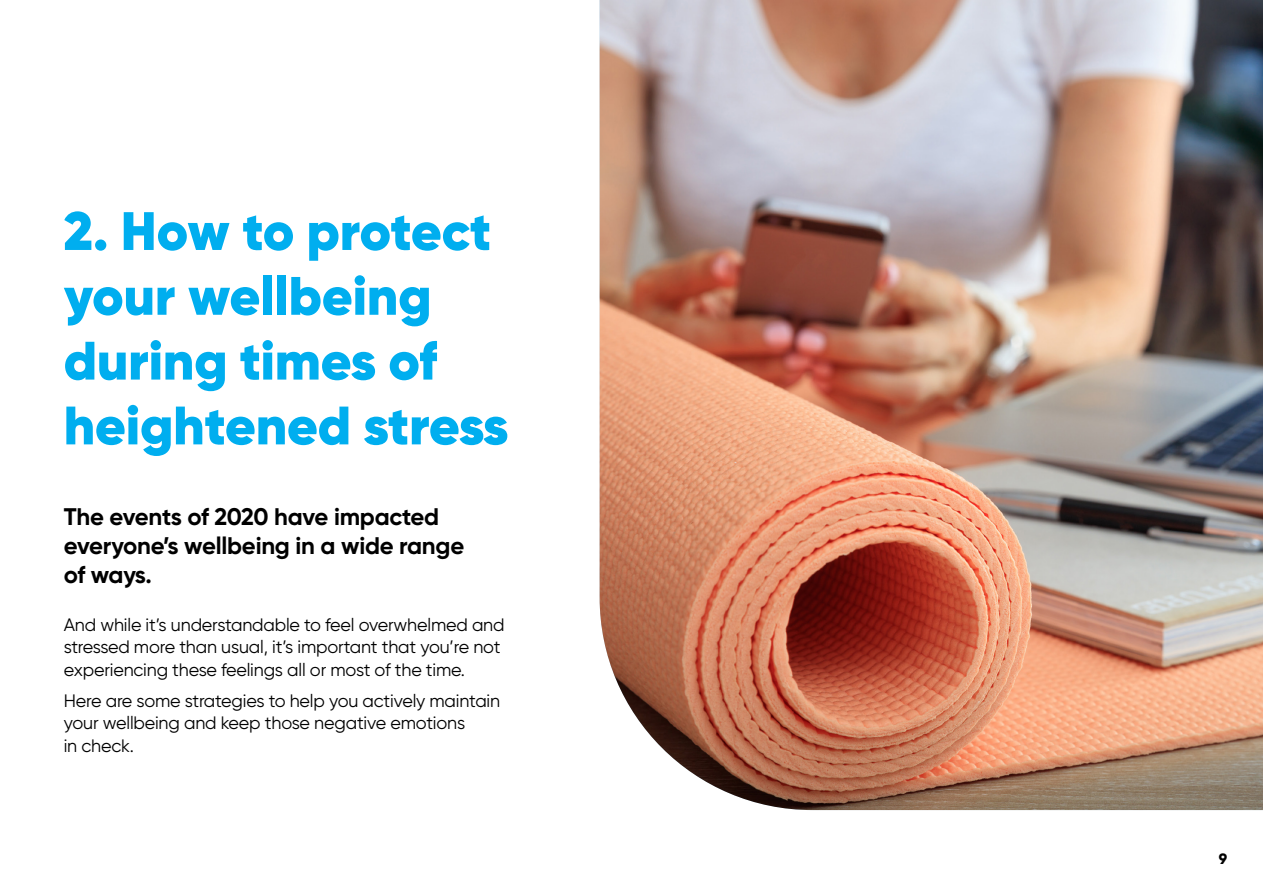
<style>
.page{position:relative;width:1263px;height:893px;background:#fff}
.page>*{position:absolute;margin:0;border:0;box-sizing:border-box;transform-origin:0 0}
.t1{font:900 54px/64.8px "Gilroy";color:#00aeef}
.t2{font:700 24px/28.8px "Gilroy";letter-spacing:-.01em;color:#000}
.t3{font:18px/22.5px "Gilroy";letter-spacing:-.01em;color:#000}
.t4{font:800 15px "Gilroy";color:#000}
</style>
<div class="page">
<img style="left:600px;top:0;width:663px;height:810px">
<h1 class="t1" style="left:64px;top:198px;width:446px">2. How to protect your wellbeing during times of heightened stress</h1>
<h2 class="t2" style="left:64px;top:502px;width:402px">The events of 2020 have impacted everyone’s wellbeing in a wide range of ways.</h2>
<p class="t3" style="left:64px;top:613px;width:442px">And while it’s understandable to feel overwhelmed and stressed more than usual, it’s important that you’re not experiencing these feelings all or most of the time.</p>
<p class="t3" style="left:64px;top:689px;width:438px">Here are some strategies to help you actively maintain your wellbeing and keep those negative emotions<br>in check.</p>
<p class="t4" style="left:1219px;top:849px;width:10px">9</p>
</div>
